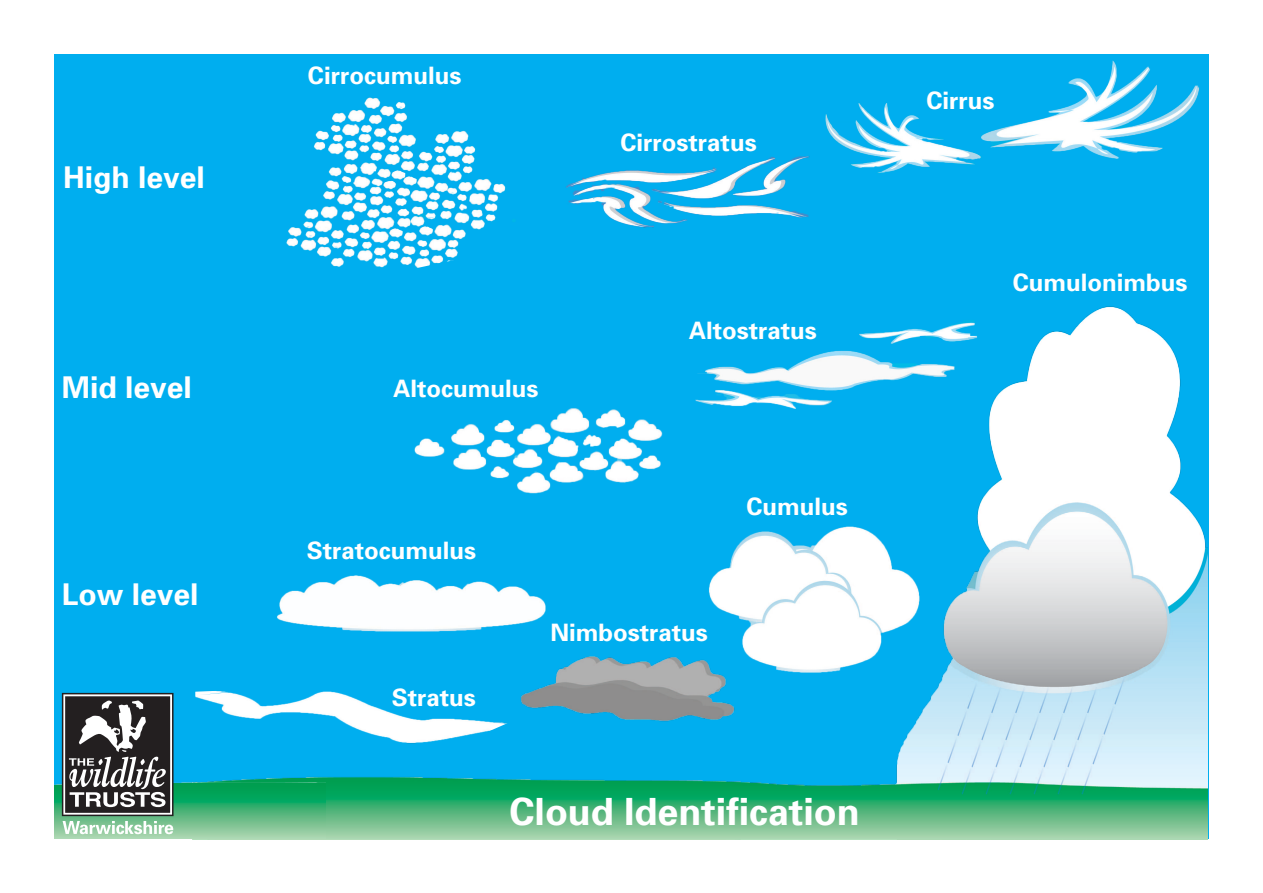
<style>
.page{position:relative;width:1263px;height:893px;background:#fff}
.page>*{position:absolute;margin:0;border:0;box-sizing:border-box;transform-origin:0 0}
.t1{font:700 37.5px "Univers";color:#fff}
.t2{font:700 30px "Univers";color:#fff}
.t3{font:700 24px "Univers";color:#fff}
</style>
<div class="page">
<div style="left:54px;top:54px;width:1155px;height:785px;background:#00aeef"></div>
<img style="left:192px;top:306px;width:1016px;height:534px">
<img style="left:286px;top:97px;width:220px;height:171px">
<img style="left:825px;top:60px;width:374px;height:113px">
<img style="left:325px;top:453px;width:766px;height:215px">
<img style="left:325px;top:679px;width:202px;height:81px">
<img style="left:689px;top:517px;width:251px;height:173px">
<img style="left:54px;top:313px;width:271px;height:526px">
<svg style="left:62px;top:693px;width:112px;height:141px;background:#6a6f6b"></svg>
<img style="left:464px;top:647px;width:272px;height:86px">
<img style="left:347px;top:385px;width:335px;height:123px">
<img style="left:671px;top:313px;width:324px;height:114px">
<img style="left:566px;top:156px;width:244px;height:72px">
<img style="left:370px;top:180px;width:40px;height:28px">
<img style="left:397px;top:207px;width:14px;height:23px">
<img style="left:391px;top:170px;width:14px;height:12px">
<img style="left:403px;top:176px;width:14px;height:12px">
<img style="left:419px;top:226px;width:14px;height:12px">
<img style="left:389px;top:228px;width:14px;height:12px">
<p class="t2" style="left:63px;top:158px;width:143px">High level</p>
<p class="t2" style="left:62px;top:368px;width:132px">Mid level</p>
<p class="t2" style="left:62px;top:575px;width:138px">Low level</p>
<p class="t3" style="left:308px;top:60px;width:155px">Cirrocumulus</p>
<p class="t3" style="left:621px;top:127px;width:138px">Cirrostratus</p>
<p class="t3" style="left:393px;top:373px;width:147px">Altocumulus</p>
<p class="t3" style="left:689px;top:315px;width:130px">Altostratus</p>
<p class="t3" style="left:307px;top:535px;width:171px">Stratocumulus</p>
<p class="t3" style="left:392px;top:682px;width:86px">Stratus</p>
<p class="t3" style="left:746px;top:491px;width:103px">Cumulus</p>
<p class="t3" style="left:550px;top:617px;width:159px">Nimbostratus</p>
<p class="t1" style="left:510px;top:788px;width:352px">Cloud Identification</p>
<p class="t3" style="left:926px;top:85px;width:70px">Cirrus</p>
<p class="t3" style="left:1013px;top:267px;width:176px">Cumulonimbus</p>
</div>
